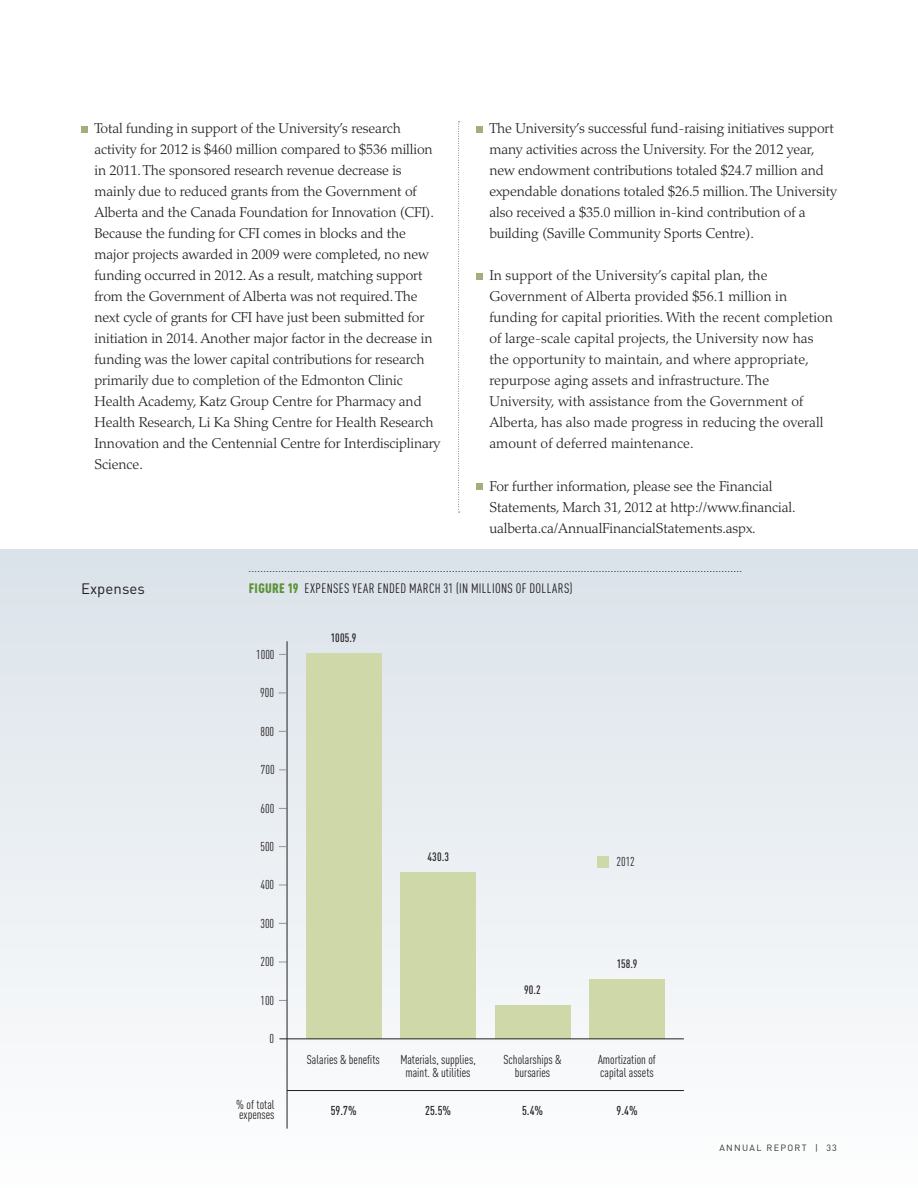
<style>
.page{position:relative;width:918px;height:1188px;background:#fff}
.page>*{position:absolute;margin:0;border:0;box-sizing:border-box;transform-origin:0 0}
.t1{font:15px "DIN Pro";letter-spacing:.005em;color:#231f20}
.t2{font:300 14.25px/21px "Palatino LT Std";letter-spacing:-.01em;color:#231f20}
.t3{font:condensed 13.5px "DIN Pro";letter-spacing:.025em;color:#231f20}
.t4{font:condensed 12.75px/13.5px "DIN Pro";color:#231f20;text-align:center}
.t5{font:500 condensed 12.75px "DIN Pro";color:#231f20}
.t6{font:500 condensed 12px "DIN Pro";letter-spacing:.015em;color:#231f20}
.t7{font:9px "DIN Pro";color:#231f20}
.s1{font-weight:900;color:#6ca43a}
</style>
<div class="page">
<div style="left:0;top:549px;width:918px;height:639px;background:linear-gradient(to bottom,#dae2e9,#fdfdfd)"></div>
<div style="left:81px;top:126px;width:7px;height:7px;background:#a5ae7a"></div>
<div style="left:476px;top:126px;width:6px;height:7px;background:#a5ae7a"></div>
<div style="left:476px;top:273px;width:6px;height:7px;background:#a5ae7a"></div>
<div style="left:476px;top:483px;width:6px;height:7px;background:#a5ae7a"></div>
<div style="left:400px;top:873px;width:76px;height:166px;background:#ced8a9"></div>
<div style="left:495px;top:1006px;width:75px;height:33px;background:#ced8a9"></div>
<div style="left:589px;top:979px;width:76px;height:60px;background:#ced8a9"></div>
<svg style="left:249px;top:571px;width:493px;height:1px"></svg>
<div style="left:306px;top:653px;width:75px;height:386px;background:#ced8a9"></div>
<div style="left:597px;top:856px;width:12px;height:11px;background:#ced8a9"></div>
<hr style="left:287px;top:641px;width:1px;height:488px;background:#231f20">
<hr style="left:279px;top:1038px;width:405px;height:1px;background:#231f20">
<hr style="left:287px;top:1090px;width:397px;height:1px;background:#231f20">
<svg style="left:458px;top:122px;width:2px;height:391px"></svg>
<p class="t2" style="left:95px;top:118px;width:347px">Total funding in support of the University’s research activity for 2012 is $460 million compared to $536 million in 2011. The sponsored research revenue decrease is mainly due to reduced grants from the Government of Alberta and the Canada Foundation for Innovation (CFI).<br>Because the funding for CFI comes in blocks and the major projects awarded in 2009 were completed, no new funding occurred in 2012. As a result, matching support from the Government of Alberta was not required. The next cycle of grants for CFI have just been submitted for initiation in 2014. Another major factor in the decrease in funding was the lower capital contributions for research primarily due to completion of the Edmonton Clinic Health Academy, Katz Group Centre for Pharmacy and Health Research, Li Ka Shing Centre for Health Research Innovation and the Centennial Centre for Interdisciplinary Science.</p>
<p class="t2" style="left:489px;top:118px;width:349px">The University’s successful fund-raising initiatives support many activities across the University. For the 2012 year, new endowment contributions totaled $24.7 million and expendable donations totaled $26.5 million. The University also received a $35.0 million in-kind contribution of a building (Saville Community Sports Centre).</p>
<p class="t3" style="left:249px;top:127px;width:320px"><span class="s1">FIGURE 18</span> REVENUE YEAR ENDED MARCH 31 (IN MILLIONS OF DOLLARS)</p>
<p class="t6" style="left:333px;top:209px;width:23px">565.6</p>
<p class="t4" style="left:261px;top:212px;width:15px">600</p>
<p class="t4" style="left:261px;top:250px;width:15px">500</p>
<p class="t2" style="left:489px;top:265px;width:345px">In support of the University’s capital plan, the Government of Alberta provided $56.1 million in funding for capital priorities. With the recent completion of large-scale capital projects, the University now has the opportunity to maintain, and where appropriate, repurpose aging assets and infrastructure. The University, with assistance from the Government of Alberta, has also made progress in reducing the overall amount of deferred maintenance.</p>
<p class="t2" style="left:489px;top:476px;width:308px">For further information, please see the Financial<br>Statements, March 31, 2012 at http://www.financial. ualberta.ca/AnnualFinancialStatements.aspx.</p>
<p class="t4" style="left:261px;top:289px;width:15px">400</p>
<p class="t4" style="left:261px;top:327px;width:15px">300</p>
<p class="t6" style="left:617px;top:356px;width:22px">181.3</p>
<p class="t6" style="left:713px;top:403px;width:18px">62.4</p>
<p class="t4" style="left:270px;top:443px;width:6px">0</p>
<p class="t4" style="left:520px;top:477px;width:28px">&amp; fees</p>
<p class="t1" style="left:81px;top:578px;width:66px">EXPENSES</p>
<p class="t3" style="left:249px;top:581px;width:325px"><span class="s1">FIGURE 19</span> EXPENSES YEAR ENDED MARCH 31 (IN MILLIONS OF DOLLARS)</p>
<p class="t6" style="left:331px;top:630px;width:27px">1005.9</p>
<p class="t4" style="left:256px;top:647px;width:20px">1000</p>
<p class="t4" style="left:260px;top:686px;width:15px">900</p>
<p class="t4" style="left:260px;top:724px;width:15px">800</p>
<p class="t4" style="left:261px;top:763px;width:15px">700</p>
<p class="t4" style="left:260px;top:801px;width:15px">600</p>
<p class="t4" style="left:260px;top:840px;width:15px">500</p>
<p class="t4" style="left:260px;top:878px;width:15px">400</p>
<p class="t4" style="left:260px;top:917px;width:15px">300</p>
<p class="t4" style="left:260px;top:955px;width:15px">200</p>
<p class="t4" style="left:260px;top:994px;width:15px">100</p>
<p class="t4" style="left:270px;top:1032px;width:6px">0</p>
<p class="t4" style="left:236px;top:1099px;width:40px;line-height:10.5px;text-align:left">% of total expenses</p>
<p class="t6" style="left:427px;top:850px;width:23px">430.3</p>
<p class="t4" style="left:616px;top:855px;width:20px">2012</p>
<p class="t6" style="left:524px;top:983px;width:18px">90.2</p>
<p class="t6" style="left:617px;top:956px;width:22px">158.9</p>
<p class="t4" style="left:307px;top:1053px;width:74px">Salaries &amp; benefits</p>
<p class="t4" style="left:504px;top:1053px;width:59px">Scholarships &amp; bursaries</p>
<p class="t4" style="left:400px;top:1053px;width:77px">Materials, supplies, maint . &amp; utilities</p>
<p class="t4" style="left:598px;top:1053px;width:59px;text-align:left">Amortization of capital assets</p>
<p class="t5" style="left:331px;top:1103px;width:27px">59.7%</p>
<p class="t5" style="left:425px;top:1103px;width:27px">25.5%</p>
<p class="t5" style="left:522px;top:1103px;width:23px">5.4%</p>
<p class="t5" style="left:617px;top:1103px;width:23px">9.4%</p>
<p class="t7" style="left:719px;top:1141px;width:8px">ANNUAL</p>
<p class="t7" style="left:766px;top:1141px;width:29px">REPORT</p>
<p class="t7" style="left:815px;top:1141px;width:23px">| 33</p>
</div>
